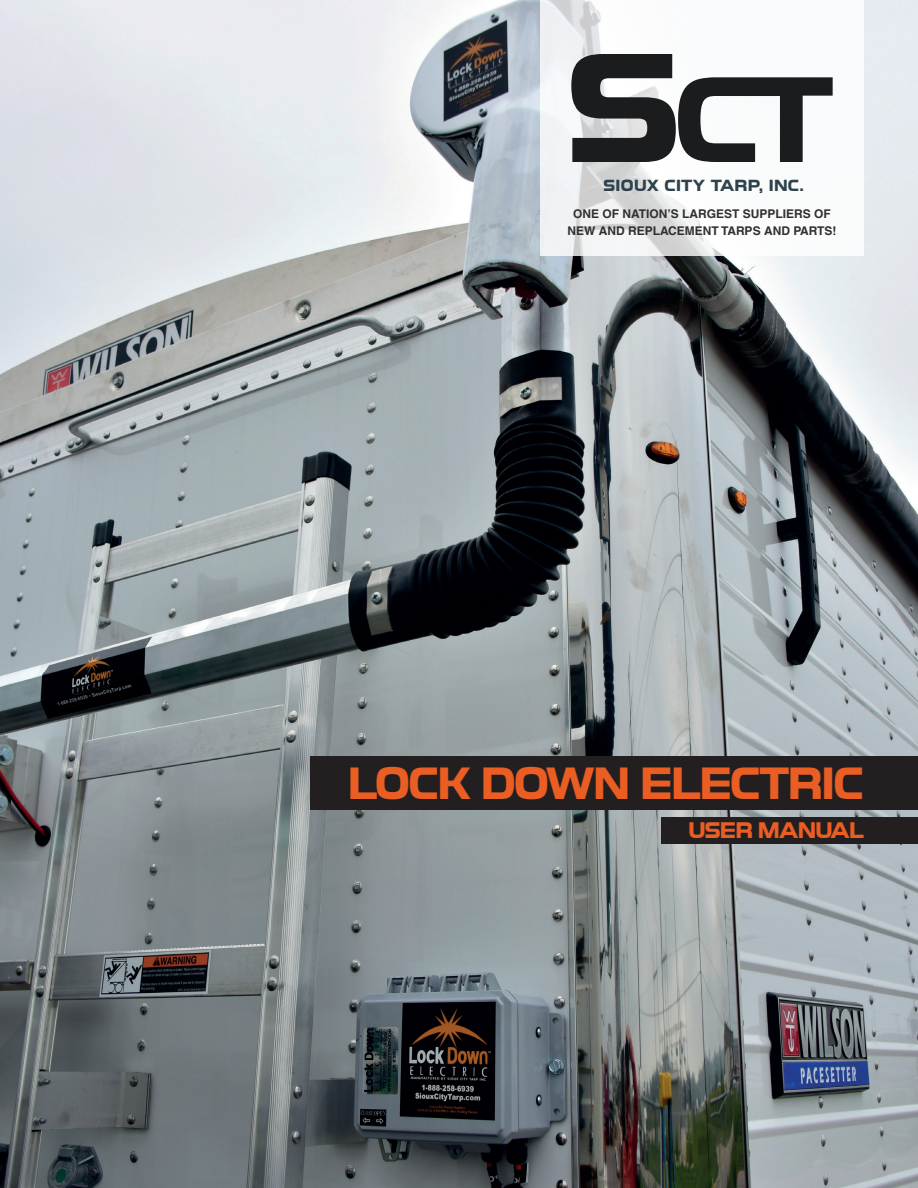
<style>
.page{position:relative;width:918px;height:1188px;background:#fff}
.page>*{position:absolute;margin:0;border:0;box-sizing:border-box;transform-origin:0 0}
.t1{font:700 42px "Toxigenesis Rg";letter-spacing:-.04em;color:#ea5d23}
.t2{font:700 21px "Toxigenesis Rg";letter-spacing:-.04em;color:#ea5d23}
.t3{font:700 15px "Toxigenesis Rg";letter-spacing:.02em;color:#2e424c}
.t4{font:700 12px/16.5px "Helvetica LT";color:#312f30;text-align:center}
</style>
<div class="page">
<img style="left:0;top:0;width:918px;height:1188px">
<div style="left:310px;top:756px;width:608px;height:54px;background:#231f20"></div>
<div style="left:540px;top:0;width:324px;height:256px;background:#fff"></div>
<div style="left:662px;top:817px;width:256px;height:27px;background:#231f20"></div>
<svg style="left:571px;top:54px;width:262px;height:108px"></svg>
<p class="t3" style="left:604px;top:174px;width:202px">SIOUX CITY TARP, INC.</p>
<p class="t4" style="left:567px;top:206px;width:271px">ONE OF NATION’S LARGEST SUPPLIERS OF<br>NEW AND REPLACEMENT TARPS AND PARTS!</p>
<h1 class="t1" style="left:348px;top:751px;width:518px">LOCK DOWN ELECTRIC</h1>
<h2 class="t2" style="left:688px;top:814px;width:177px">USER MANUAL</h2>
</div>
